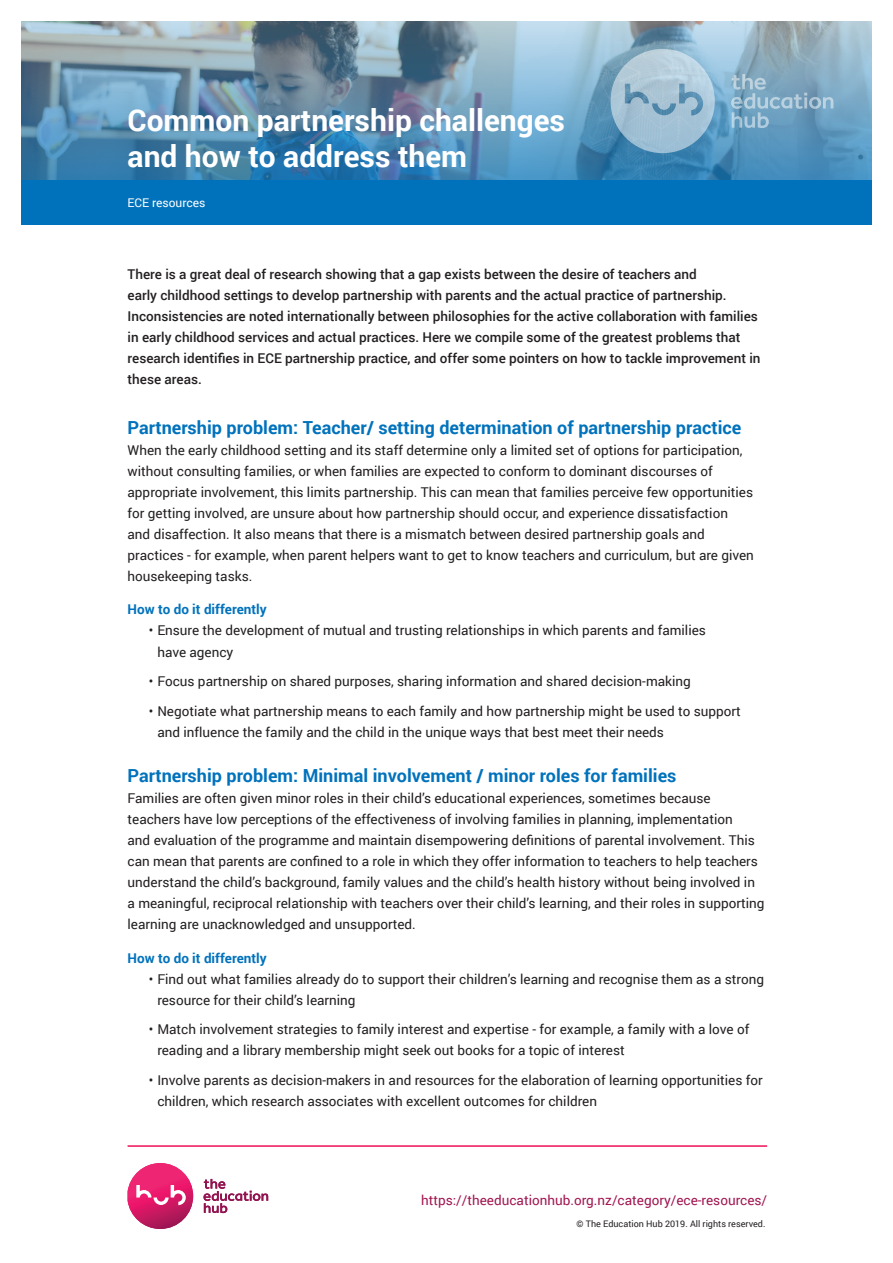
<style>
.page{position:relative;width:893px;height:1263px;background:#fff}
.page>*{position:absolute;margin:0;border:0;box-sizing:border-box;transform-origin:0 0}
.t1{font:700 30px/36px "Roboto";color:#fff}
.t2{font:700 18px "Roboto";color:#0072bc}
.t3{font:13.5px/21px "Roboto";color:#231f20}
.t4{font:500 13.5px/21px "Roboto";color:#231f20}
.t5{font:13.5px "Roboto";color:#a11651}
.t6{font:700 13.5px "Roboto";color:#0072bc}
.t7{font:12px "Roboto";color:#fff}
.t8{font:9px "Roboto";color:#231f20}
</style>
<div class="page">
<hr style="left:128px;top:1145px;width:639px;height:2px;background:#ee1059">
<img style="left:21px;top:21px;width:851px;height:159px">
<div style="left:21px;top:180px;width:851px;height:44px;background:#0072bc"></div>
<svg style="left:611px;top:49px;width:104px;height:104px;background:#97bacf"></svg>
<svg style="left:731px;top:74px;width:102px;height:54px;background:#80a9c3"></svg>
<svg style="left:128px;top:1163px;width:65px;height:66px"></svg>
<svg style="left:204px;top:1179px;width:64px;height:34px"></svg>
<h1 class="t1" style="left:128px;top:101px;width:439px">Common partnership challenges and how to address them</h1>
<p class="t7" style="left:128px;top:194px;width:79px">ECE resources</p>
<p class="t4" style="left:128px;top:263px;width:634px">There is a great deal of research showing that a gap exists between the desire of teachers and<br>early childhood settings to develop partnership with parents and the actual practice of partnership.<br>Inconsistencies are noted internationally between philosophies for the active collaboration with families in early childhood services and actual practices. Here we compile some of the greatest problems that research identifies in ECE partnership practice, and offer some pointers on how to tackle improvement in these areas.</p>
<h2 class="t2" style="left:128px;top:415px;width:615px">Partnership problem: Teacher/ setting determination of partnership practice</h2>
<p class="t3" style="left:128px;top:439px;width:628px">When the early childhood setting and its staff determine only a limited set of options for participation, without consulting families, or when families are expected to conform to dominant discourses of appropriate involvement, this limits partnership. This can mean that families perceive few opportunities for getting involved, are unsure about how partnership should occur, and experience dissatisfaction and disaffection. It also means that there is a mismatch between desired partnership goals and practices - for example, when parent helpers want to get to know teachers and curriculum, but are given housekeeping tasks.</p>
<p class="t6" style="left:128px;top:600px;width:141px">How to do it differently</p>
<p class="t3" style="left:157px;top:620px;width:550px;text-indent:-9px">• Ensure the development of mutual and trusting relationships in which parents and families have agency</p>
<p class="t3" style="left:149px;top:670px;width:544px">• Focus partnership on shared purposes, sharing information and shared decision-making</p>
<p class="t3" style="left:157px;top:700px;width:585px;text-indent:-9px">• Negotiate what partnership means to each family and how partnership might be used to support and influence the family and the child in the unique ways that best meet their needs</p>
<h2 class="t2" style="left:128px;top:763px;width:550px">Partnership problem: Minimal involvement / minor roles for families</h2>
<p class="t3" style="left:128px;top:787px;width:638px">Families are often given minor roles in their child’s educational experiences, sometimes because teachers have low perceptions of the effectiveness of involving families in planning, implementation<br>and evaluation of the programme and maintain disempowering definitions of parental involvement. This can mean that parents are confined to a role in which they offer information to teachers to help teachers understand the child’s background, family values and the child’s health history without being involved in a meaningful, reciprocal relationship with teachers over their child’s learning, and their roles in supporting learning are unacknowledged and unsupported.</p>
<p class="t6" style="left:128px;top:948px;width:141px">How to do it differently</p>
<p class="t3" style="left:157px;top:968px;width:608px;text-indent:-9px">• Find out what families already do to support their children’s learning and recognise them as a strong resource for their child’s learning</p>
<p class="t3" style="left:157px;top:1018px;width:593px;text-indent:-9px">• Match involvement strategies to family interest and expertise - for example, a family with a love of reading and a library membership might seek out books for a topic of interest</p>
<p class="t3" style="left:157px;top:1069px;width:607px;text-indent:-9px">• Involve parents as decision-makers in and resources for the elaboration of learning opportunities for children, which research associates with excellent outcomes for children</p>
<p class="t5" style="left:421px;top:1190px;width:348px">https://theeducationhub.org.nz/category/ece-resources/</p>
<p class="t8" style="left:577px;top:1217px;width:190px">© The Education Hub 2019. All rights reserved.</p>
</div>
